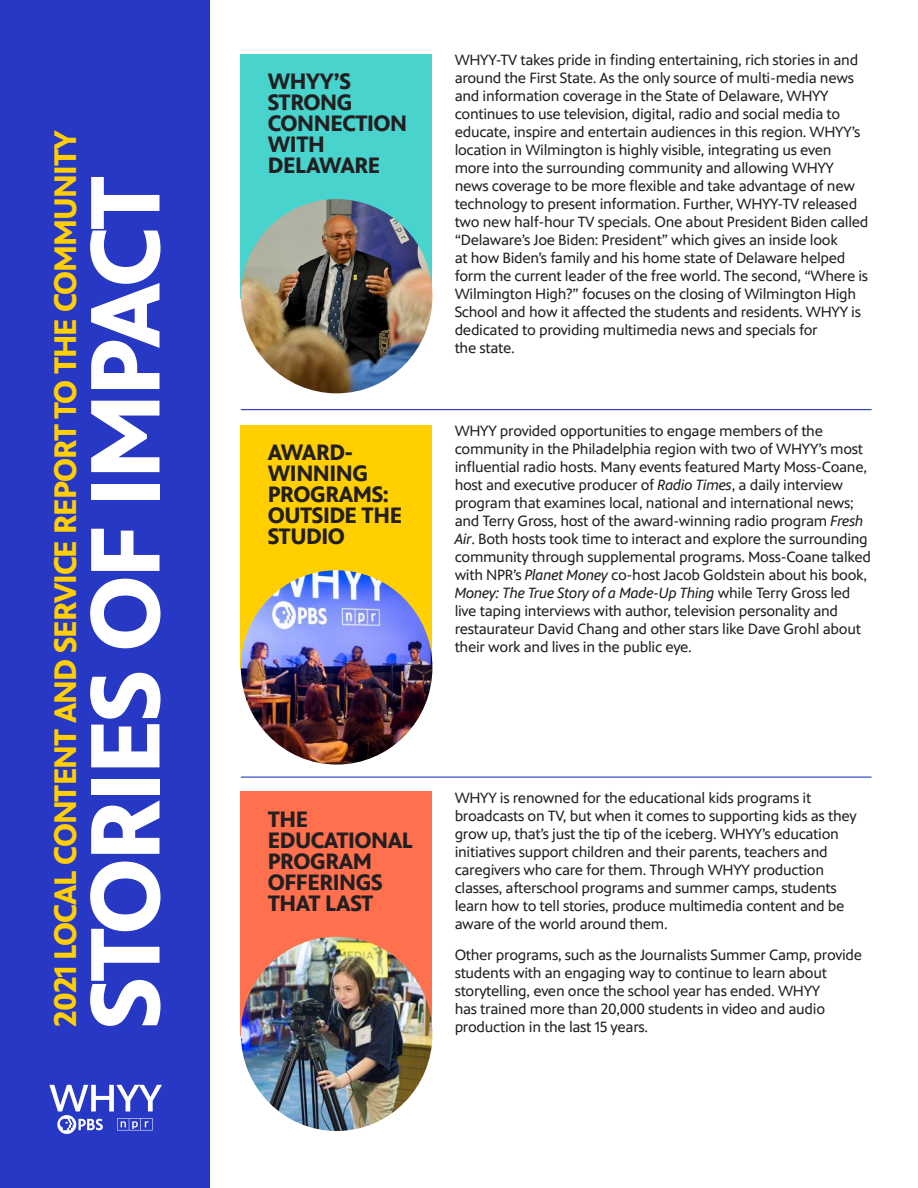
<style>
.page{position:relative;width:918px;height:1188px;background:#fff}
.page>*{position:absolute;margin:0;border:0;box-sizing:border-box;transform-origin:0 0}
.t1{font:700 100.5px "PBS Sans";letter-spacing:-.03em;color:#fff}
.t2{font:700 31.5px "PBS Sans";letter-spacing:-.03em;color:#ffcf00}
.t3{font:700 22.5px/21px "PBS Sans";letter-spacing:-.02em;color:#231f20}
.t4{font:15px/18px "PBS Sans";letter-spacing:-.02em;color:#231f20}
.s1{font-style:italic}
</style>
<div class="page">
<div style="left:0;top:0;width:210px;height:1188px;background:#2638c4"></div>
<div style="left:241px;top:54px;width:191px;height:244px;background:#48d3cd"></div>
<img style="left:241px;top:199px;width:191px;height:194px">
<div style="left:241px;top:425px;width:191px;height:244px;background:#ffcf00"></div>
<img style="left:241px;top:570px;width:191px;height:195px">
<div style="left:241px;top:792px;width:191px;height:244px;background:#fe704e"></div>
<img style="left:241px;top:937px;width:191px;height:194px">
<hr style="left:241px;top:409px;width:631px;height:1px;background:#2638c4">
<hr style="left:241px;top:777px;width:631px;height:1px;background:#2638c4">
<svg style="left:49px;top:1085px;width:113px;height:26px"></svg>
<svg style="left:57px;top:1115px;width:19px;height:19px"></svg>
<svg style="left:60px;top:1119px;width:43px;height:11px"></svg>
<svg style="left:117px;top:1118px;width:36px;height:12px"></svg>
<h2 class="t2" style="left:45px;top:1027px;width:898px;rotate:-90deg">2021 LOCAL CONTENT AND SERVICE REPORT TO THE COMMUNITY</h2>
<h1 class="t1" style="left:61px;top:1029px;width:855px;rotate:-90deg">STORIES OF IMPACT</h1>
<h3 class="t3" style="left:268px;top:70px;width:141px">WHYY’S<br>STRONG<br>CONNECTION<br>WITH<br>DELAWARE</h3>
<h3 class="t3" style="left:268px;top:441px;width:136px">AWARD-<br>WINNING<br>PROGRAMS:<br>OUTSIDE THE<br>STUDIO</h3>
<p class="t4" style="left:455px;top:51px;width:415px">WHYY-TV takes pride in finding entertaining, rich stories in and around the First State. As the only source of multi-media news and information coverage in the State of Delaware, WHYY continues to use television, digital, radio and social media to educate, inspire and entertain audiences in this region. WHYY’s location in Wilmington is highly visible, integrating us even more into the surrounding community and allowing WHYY news coverage to be more flexible and take advantage of new technology to present information. Further, WHYY-TV released two new half-hour TV specials. One about President Biden called “Delaware’s Joe Biden: President” which gives an inside look<br>at how Biden’s family and his home state of Delaware helped form the current leader of the free world. The second, “Where is Wilmington High?” focuses on the closing of Wilmington High School and how it affected the students and residents. WHYY is dedicated to providing multimedia news and specials for<br>the state.</p>
<p class="t4" style="left:455px;top:422px;width:418px">WHYY provided opportunities to engage members of the community in the Philadelphia region with two of WHYY’s most influential radio hosts. Many events featured Marty Moss-Coane, host and executive producer of <span class="s1">Radio Times</span>, a daily interview program that examines local, national and international news; and Terry Gross, host of the award-winning radio program <span class="s1">Fresh Air</span>. Both hosts took time to interact and explore the surrounding community through supplemental programs. Moss-Coane talked with NPR’s <span class="s1">Planet Money</span> co-host Jacob Goldstein about his book, <span class="s1">Money: The True Story of a Made-Up Thing</span> while Terry Gross led live taping interviews with author, television personality and restaurateur David Chang and other stars like Dave Grohl about their work and lives in the public eye.</p>
<h3 class="t3" style="left:268px;top:808px;width:147px">THE<br>EDUCATIONAL<br>PROGRAM<br>OFFERINGS<br>THAT LAST</h3>
<p class="t4" style="left:455px;top:788px;width:404px">WHYY is renowned for the educational kids programs it broadcasts on TV, but when it comes to supporting kids as they grow up, that’s just the tip of the iceberg. WHYY’s education initiatives support children and their parents, teachers and caregivers who care for them. Through WHYY production classes, afterschool programs and summer camps, students learn how to tell stories, produce multimedia content and be aware of the world around them.</p>
<p class="t4" style="left:455px;top:946px;width:409px">Other programs, such as the Journalists Summer Camp, provide students with an engaging way to continue to learn about storytelling, even once the school year has ended. WHYY<br>has trained more than 20,000 students in video and audio production in the last 15 years.</p>
</div>
